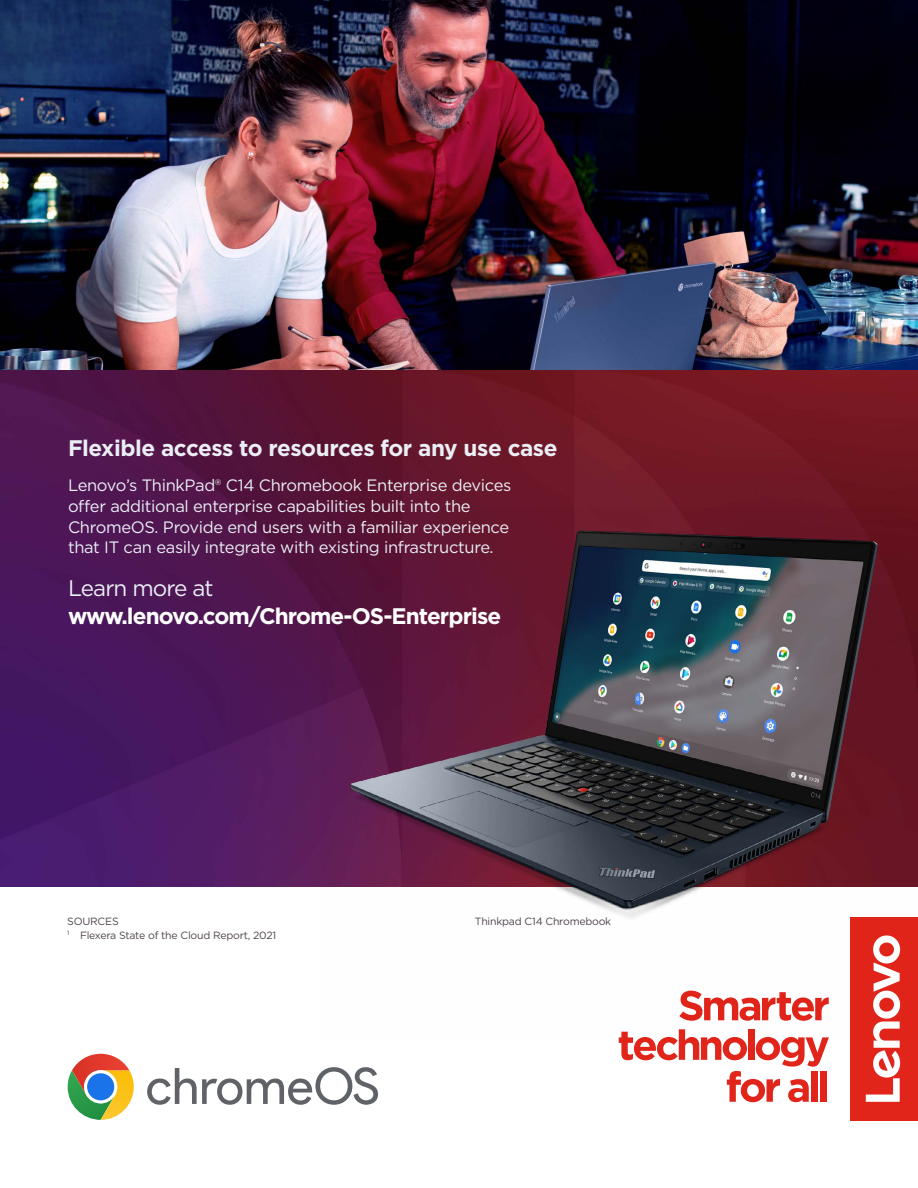
<style>
.page{position:relative;width:918px;height:1188px;background:#fff}
.page>*{position:absolute;margin:0;border:0;box-sizing:border-box;transform-origin:0 0}
.t1{font:50.25px "Product Sans";color:#5f6368}
.t2{font:700 22.5px "Gotham";letter-spacing:-.02em;color:#eaeef5}
.t3{font:700 22.5px "Gotham";letter-spacing:-.04em;color:#fff}
.t4{font:22.5px "Gotham";letter-spacing:-.04em;color:#eaeef5}
.t5{font:16.5px/20.7px "Gotham";letter-spacing:-.02em;color:#eaeef5}
.t6{font:10.5px/13.2px "Gotham";letter-spacing:-.02em;color:#4e444e}
</style>
<div class="page">
<img style="left:0;top:0;width:918px;height:886px">
<svg style="left:68px;top:1054px;width:66px;height:66px"></svg>
<svg style="left:619px;top:1040px;width:209px;height:62px"></svg>
<div style="left:811px;top:1071px;width:7px;height:31px;background:#e1251b"></div>
<div style="left:820px;top:1071px;width:7px;height:31px;background:#e1251b"></div>
<div style="left:850px;top:917px;width:68px;height:204px;background:#e1251b"></div>
<svg style="left:866px;top:1040px;width:34px;height:62px"></svg>
<img style="left:321px;top:508px;width:597px;height:532px">
<h2 class="t2" style="left:68px;top:433px;width:491px">Flexible access to resources for any use case</h2>
<p class="t5" style="left:68px;top:475px;width:445px">Lenovo’s ThinkPad® C14 Chromebook Enterprise devices offer additional enterprise capabilities built into the ChromeOS. Provide end users with a familiar experience that IT can easily integrate with existing infrastructure.</p>
<h2 class="t4" style="left:68px;top:574px;width:147px">Learn more at</h2>
<h2 class="t3" style="left:68px;top:601px;width:435px">www.lenovo.com/Chrome-OS-Enterprise</h2>
<p class="t6" style="left:67px;top:915px;width:211px">SOURCES<br><sup>1</sup> Flexera State of the Cloud Report, 2021</p>
<p class="t6" style="left:475px;top:915px;width:138px">Thinkpad C14 Chromebook</p>
<h1 class="t1" style="left:146px;top:1056px;width:236px">chromeOS</h1>
</div>
